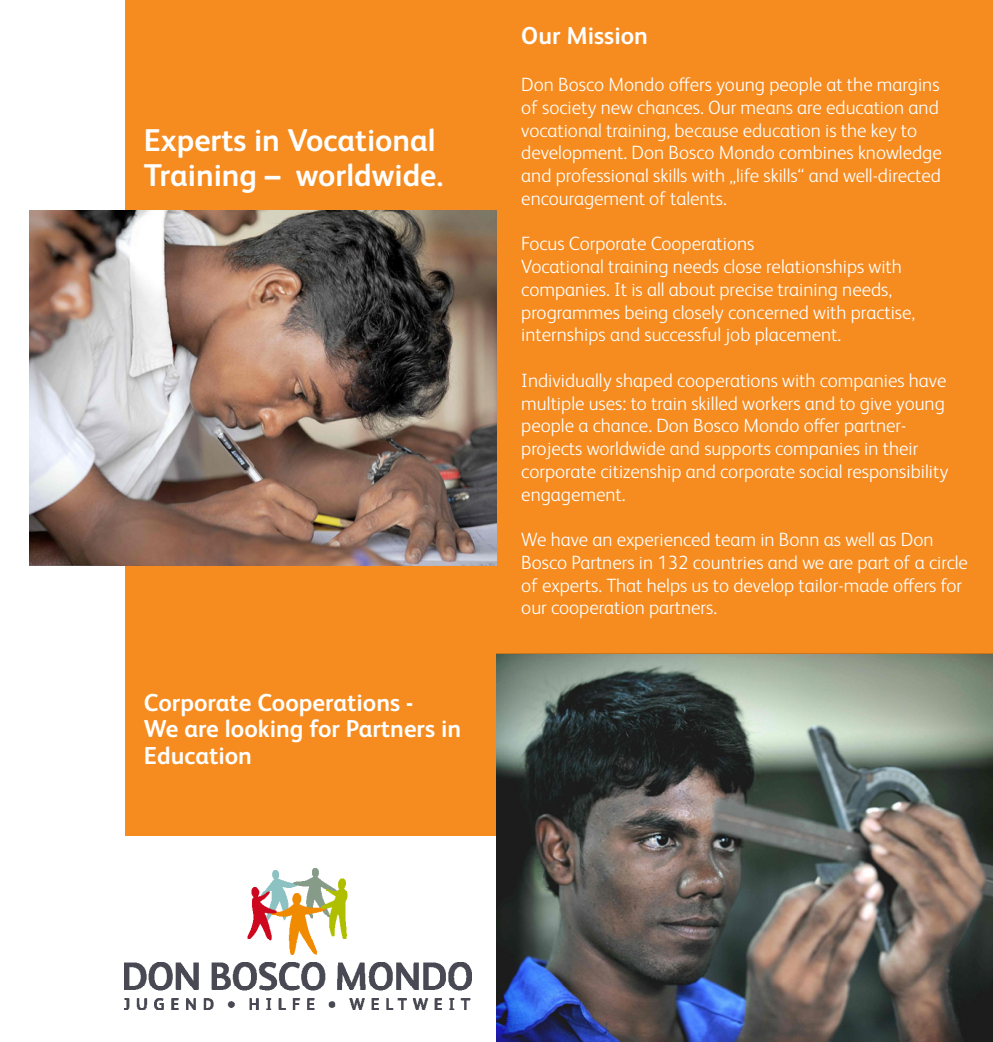
<style>
.page{position:relative;width:993px;height:1042px;background:#fff}
.page>*{position:absolute;margin:0;border:0;box-sizing:border-box;transform-origin:0 0}
.subheadline{font:700 31.5px/35px "FS Albert Pro";color:#fff}
.subheadline-2{font:700 24.5px/26.2px "FS Albert Pro";color:#fff}
.copy{font:300 19.25px/22.8px "FS Albert Pro";color:#fff}
</style>
<div class="page">
<div style="left:496px;top:0;width:496px;height:1042px;background:#f68b1f"></div>
<div style="left:125px;top:0;width:371px;height:835px;background:#f68b1f"></div>
<img style="left:125px;top:868px;width:346px;height:141px">
<img style="left:30px;top:211px;width:466px;height:355px">
<img style="left:496px;top:654px;width:496px;height:388px">
<p class="subheadline" style="left:144px;top:121px;width:301px">Experts in Vocational<br>Training – worldwide.</p>
<p class="subheadline-2" style="left:144px;top:688px;width:270px">Corporate Cooperations -</p>
<p class="subheadline-2" style="left:144px;top:715px;width:319px">We are looking for Partners in<br>Education</p>
<p class="subheadline-2" style="left:521px;top:21px;width:128px">Our Mission</p>
<p class="copy" style="left:521px;top:72px;width:422px">Don Bosco Mondo offers young people at the margins of society new chances. Our means are education and vocational training, because education is the key to development. Don Bosco Mondo combines knowledge and professional skills with „life skills“ and well-directed encouragement of talents.</p>
<p class="copy" style="left:521px;top:231px;width:234px">Focus Corporate Cooperations</p>
<p class="copy" style="left:521px;top:254px;width:395px">Vocational training needs close relationships with companies. It is all about precise training needs, programmes being closely concerned with practise, internships and successful job placement.</p>
<p class="copy" style="left:521px;top:368px;width:428px">Individually shaped cooperations with companies have multiple uses: to train skilled workers and to give young people a chance. Don Bosco Mondo offer partner&shy;projects worldwide and supports companies in their corporate citizenship and corporate social responsibility engagement.</p>
<p class="copy" style="left:521px;top:527px;width:448px">We have an experienced team in Bonn as well as Don Bosco Partners in 132 countries and we are part of a circle of experts. That helps us to develop tailor-made offers for our cooperation partners.</p>
</div>
